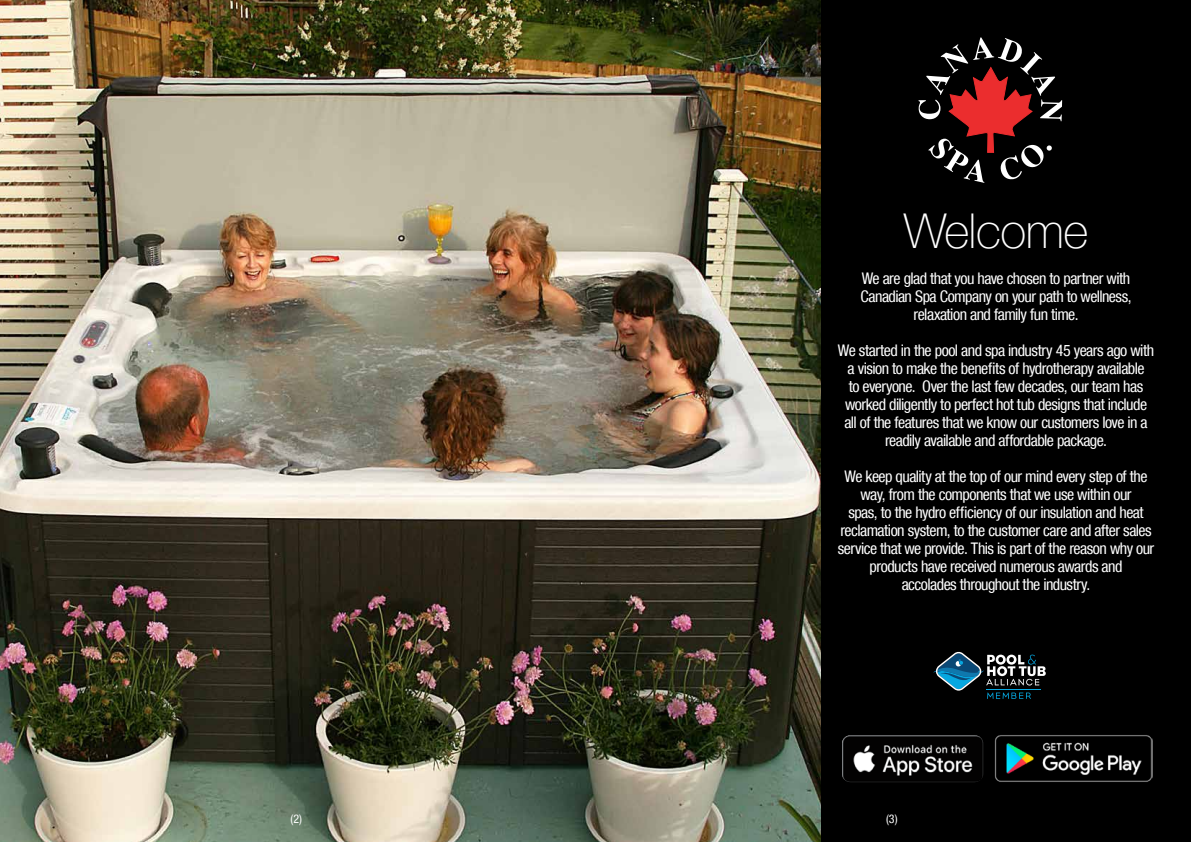
<style>
.page{position:relative;width:1191px;height:842px;background:#fff}
.page>*{position:absolute;margin:0;border:0;box-sizing:border-box;transform-origin:0 0}
.t1{font:100 48px "Helvetica Neue LT Com";letter-spacing:-.01em;color:#fff}
.t2{font:condensed 16px/18px "Helvetica Neue LT Com";letter-spacing:-.035em;color:#fff;text-align:center}
.t3{font:condensed 12px "Helvetica Neue LT Com";color:#fff}
</style>
<div class="page">
<div style="left:819px;top:0;width:372px;height:842px;background:#000"></div>
<img style="left:0;top:0;width:821px;height:842px">
<svg style="left:918px;top:37px;width:144px;height:146px"></svg>
<img style="left:994px;top:735px;width:158px;height:47px">
<img style="left:842px;top:735px;width:141px;height:47px">
<svg style="left:933px;top:651px;width:112px;height:48px"></svg>
<h1 class="t1" style="left:903px;top:203px;width:186px">Welcome</h1>
<p class="t2" style="left:860px;top:269px;width:272px">We are glad that you have chosen to partner with<br>Canadian Spa Company on your path to wellness, relaxation and family fun time.</p>
<p class="t2" style="left:838px;top:341px;width:318px">We started in the pool and spa industry 45 years ago with a vision to make the benefits of hydrotherapy available<br>to everyone. Over the last few decades, our team has worked diligently to perfect hot tub designs that include all of the features that we know our customers love in a readily available and affordable package.</p>
<p class="t2" style="left:837px;top:467px;width:318px">We keep quality at the top of our mind every step of the way, from the components that we use within our<br>spas, to the hydro efficiency of our insulation and heat reclamation system, to the customer care and after sales service that we provide. This is part of the reason why our products have received numerous awards and<br>accolades throughout the industry.</p>
<p class="t3" style="left:290px;top:811px;width:13px">(2)</p>
<p class="t3" style="left:886px;top:811px;width:13px">(3)</p>
</div>
